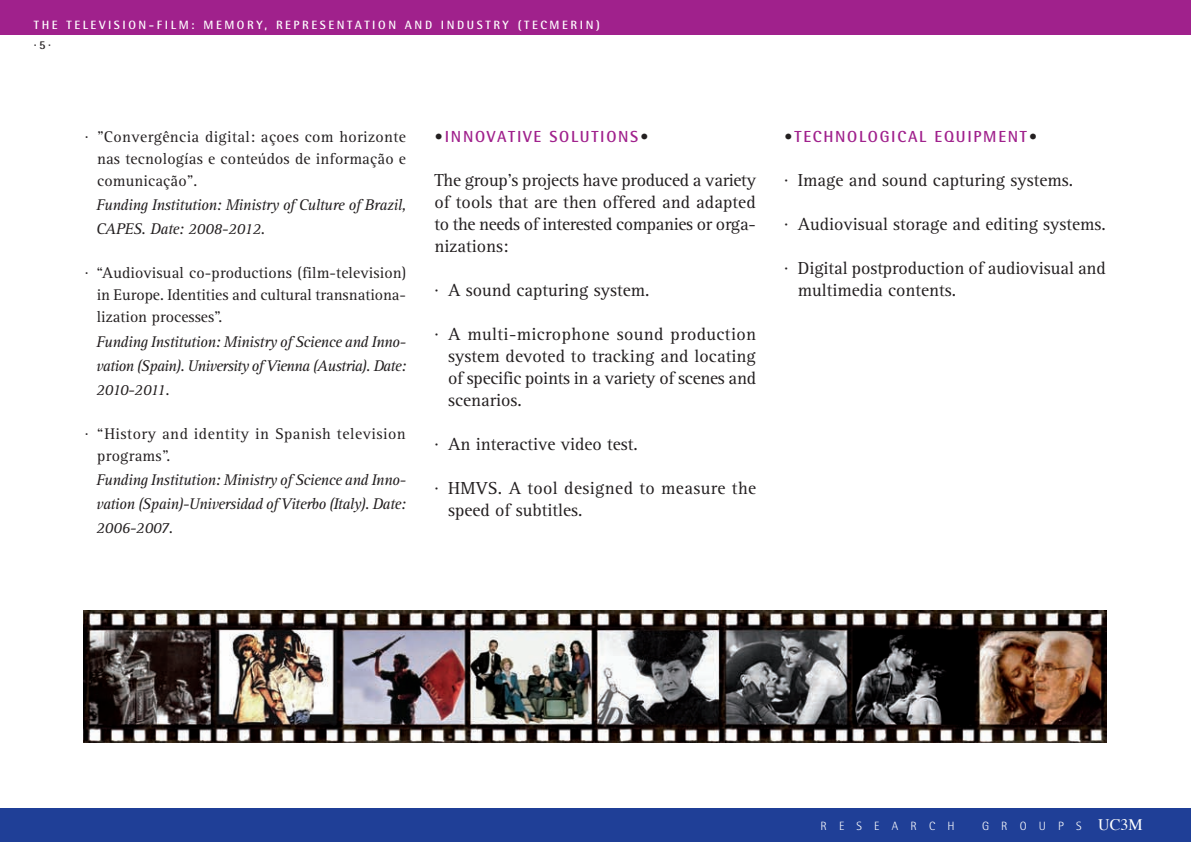
<style>
.page{position:relative;width:1191px;height:842px;background:#fff}
.page>*{position:absolute;margin:0;border:0;box-sizing:border-box;transform-origin:0 0}
.t1{font:18px/22px "Rotis Serif";color:#231f20;text-align:justify}
.t2{font:18px/22px "Rotis Serif";letter-spacing:.02em;color:#231f20}
.t3{font:italic 16px/24px "Rotis Serif";letter-spacing:-.035em;color:#231f20;text-align:justify}
.t4{font:16px/22px "Rotis Serif";letter-spacing:.01em;color:#231f20;text-align:justify}
.t5{font:16px/22px "Rotis Serif";letter-spacing:.03em;color:#231f20}
.t6{font:700 16px "Rotis Semi Sans";letter-spacing:.105em;color:#a0218c}
.t7{font:700 12px "Rotis Semi Sans";letter-spacing:.215em;color:#fff}
.t8{font:300 12px "Rotis Semi Sans";letter-spacing:1.01em;color:#fff}
.t9{font:700 12px "Rotis Semi Sans";color:#231f20}
.s1{color:#231f20}
.s2{font-family:"Times";font-weight:400;font-size:16px}
</style>
<div class="page">
<div style="left:0;top:1px;width:1190px;height:34px;background:#a0218c"></div>
<div style="left:0;top:809px;width:1190px;height:33px;background:#1f3f97"></div>
<img style="left:83px;top:610px;width:1023px;height:133px">
<p class="t7" style="left:34px;top:21px;width:567px">THE TELEVISION-FILM: MEMORY, REPRESENTATION AND INDUSTRY (TECMERIN)</p>
<p class="t9" style="left:34px;top:41px;width:19px">·5·</p>
<p class="t4" style="left:97px;top:128px;width:310px;text-indent:-12px">· "Convergência digital: açoes com horizonte nas tecnologías e conteúdos de informação e comunicação".</p>
<p class="t3" style="left:96px;top:195px;width:311px">Funding Institution: Ministry of Culture of Brazil,<br>CAPES. Date: 2008-2012.</p>
<p class="t4" style="left:97px;top:264px;width:311px;text-indent:-12px">· “Audiovisual co-productions (film-television) in Europe. Identities and cultural transnationa&shy;lization processes”.</p>
<p class="t3" style="left:96px;top:331px;width:311px">Funding Institution: Ministry of Science and Inno&shy;vation (Spain). University of Vienna (Austria). Date:<br>2010-2011.</p>
<p class="t5" style="left:97px;top:424px;width:310px;text-indent:-12px">· “History and identity in Spanish television programs”.</p>
<p class="t3" style="left:96px;top:469px;width:311px">Funding Institution: Ministry of Science and Inno&shy;vation (Spain)-Universidad of Viterbo (Italy). Date:<br>2006-2007.</p>
<p class="t6" style="left:434px;top:131px;width:216px"><span class="s1">•</span>INNOVATIVE SOLUTIONS<span class="s1">•</span></p>
<p class="t1" style="left:434px;top:171px;width:323px">The group's projects have produced a variety of tools that are then offered and adapted to the needs of interested companies or orga&shy;nizations:</p>
<p class="t1" style="left:434px;top:281px;width:217px">· A sound capturing system.</p>
<p class="t1" style="left:448px;top:325px;width:309px;text-indent:-14px">· A multi-microphone sound production system devoted to tracking and locating of specific points in a variety of scenes and scenarios.</p>
<p class="t1" style="left:434px;top:435px;width:205px">· An interactive video test.</p>
<p class="t2" style="left:448px;top:479px;width:309px;text-indent:-14px">· HMVS. A tool designed to measure the speed of subtitles.</p>
<p class="t6" style="left:784px;top:131px;width:255px"><span class="s1">•</span>TECHNOLOGICAL EQUIPMENT<span class="s1">•</span></p>
<p class="t1" style="left:784px;top:171px;width:290px">· Image and sound capturing systems.</p>
<p class="t1" style="left:784px;top:215px;width:323px">· Audiovisual storage and editing systems.</p>
<p class="t1" style="left:797px;top:259px;width:310px;text-indent:-14px">· Digital postproduction of audiovisual and multimedia contents.</p>
<p class="t8" style="left:820px;top:822px;width:135px">RESEARCH</p>
<p class="t8" style="left:982px;top:822px;width:162px">GROUPS <span class="s2">UC3M</span></p>
</div>
